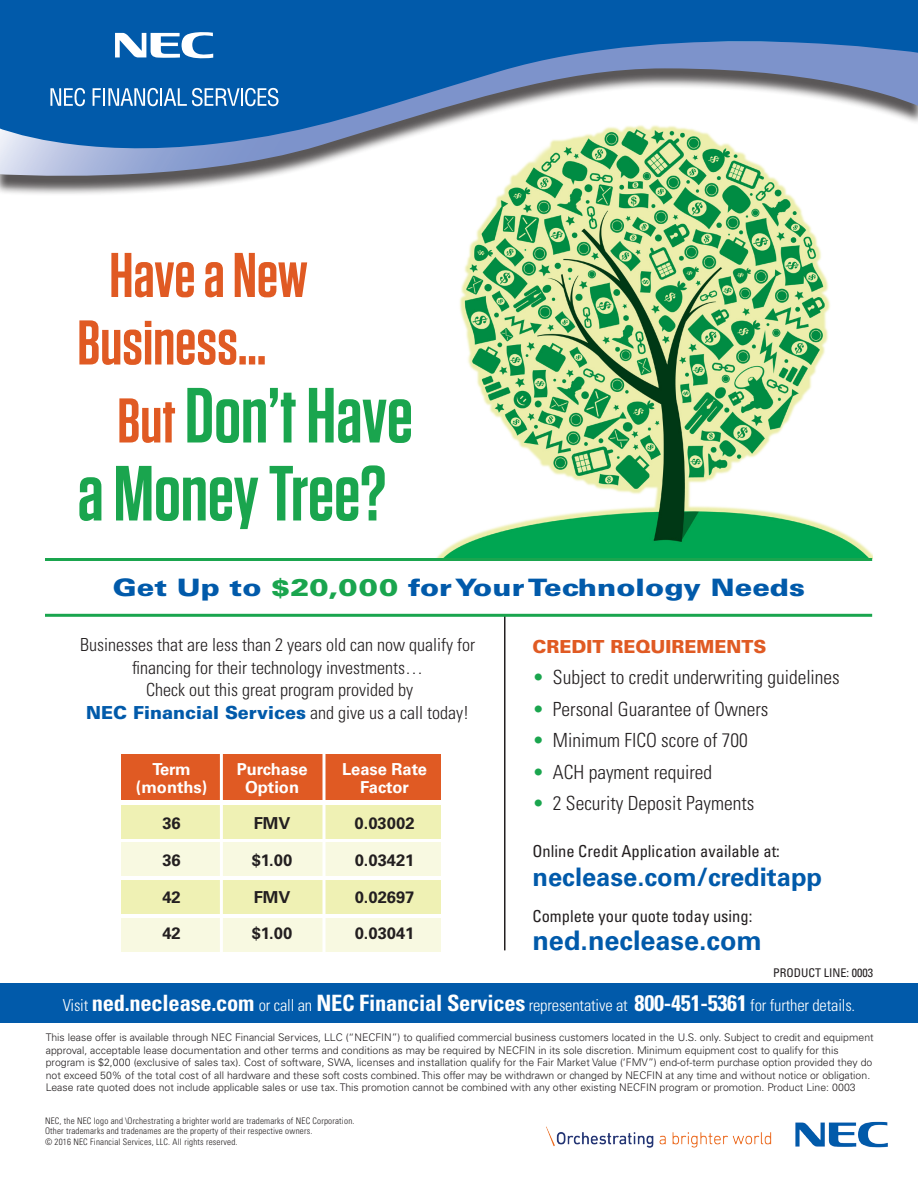
<style>
.page{position:relative;width:918px;height:1188px;background:#fff}
.page>*{position:absolute;margin:0;border:0;box-sizing:border-box;transform-origin:0 0}
.t1{font:600 78px/78px "Tungsten";color:#1aa54e;text-align:center}
.t2{font:600 63px/67.5px "Tungsten";color:#e05a23}
.t3{font:700 27px "Univers";color:#015aaa}
.t4{font:700 25.5px "Univers";color:#015aaa}
.t5{font:900 24px "Univers";color:#015aaa;scale:1.2 1}
.t6{font:700 condensed 22.5px "Univers";letter-spacing:-.01em;color:#fff}
.t7{font:300 condensed 19.5px "Univers";color:#231f20}
.t8{font:300 condensed 18px/22.5px "Univers";color:#231f20;text-align:center}
.t9{font:900 18px "Univers";color:#e05a23}
.t10{font:condensed 16.5px "Univers";color:#231f20}
.t11{font:700 16.5px "Univers";color:#231f20}
.t12{font:700 16.5px "Univers";color:#fff}
.t13{font:condensed 12px "Univers";color:#231f20}
.t14{font:300 10.5px/12.6px "Univers";color:#231f20}
.t15{font:300 condensed 9px "Univers";letter-spacing:.02em;color:#231f20}
.s1{font-size:63px;color:#e05a23}
.s2{color:#1aa54e}
.s3{font-weight:900;font-stretch:normal;color:#015aaa}
.s4{font-weight:300;font-size:16.5px}
</style>
<div class="page">
<div style="left:0;top:46px;width:918px;height:151px;background:#231f20;opacity:.75"></div>
<svg style="left:0;top:160px;width:918px;height:26px"></svg>
<svg style="left:0;top:0;width:918px;height:160px;background:#457db7"></svg>
<div style="left:38px;top:29px;width:253px;height:38px;background:#015aaa"></div>
<svg style="left:115px;top:32px;width:98px;height:26px"></svg>
<div style="left:38px;top:81px;width:253px;height:38px;background:#015aaa"></div>
<svg style="left:50px;top:88px;width:35px;height:18px"></svg>
<svg style="left:93px;top:88px;width:186px;height:18px"></svg>
<div style="left:0;top:983px;width:918px;height:39px;background:#015aaa"></div>
<hr style="left:504px;top:616px;width:2px;height:334px;background:#231f20">
<img style="left:546px;top:1121px;width:342px;height:27px">
<div style="left:121px;top:754px;width:319px;height:46px;background:#e05a23"></div>
<div style="left:121px;top:843px;width:319px;height:33px;background:#f8f9e1"></div>
<div style="left:121px;top:918px;width:319px;height:33px;background:#f8f9e1"></div>
<div style="left:121px;top:805px;width:319px;height:33px;background:#eff1b4"></div>
<div style="left:121px;top:880px;width:319px;height:34px;background:#eff1b4"></div>
<svg style="left:322px;top:754px;width:4px;height:198px"></svg>
<hr style="left:220px;top:754px;width:3px;height:203px;background:#fff">
<img style="left:431px;top:117px;width:442px;height:441px">
<hr style="left:45px;top:558px;width:827px;height:3px;background:#1aa54e">
<hr style="left:45px;top:614px;width:827px;height:3px;background:#1aa54e">
<p class="t2" style="left:77px;top:241px;width:232px;text-indent:32px">Have a New<br>Business…</p>
<p class="t1" style="left:77px;top:375px;width:337px"><span class="s1">But</span>Don’t Have a Money Tree?</p>
<p class="t5" style="left:113px;top:572px;width:579px">Get Up to <span class="s2">$20,000</span> for Your Technology Needs</p>
<p class="t8" style="left:80px;top:634px;width:396px">Businesses that are less than 2 years old can now qualify for financing for their technology investments…<br>Check out this great program provided by<br><span class="s3">NEC Financial Services</span> and give us a call today!</p>
<p class="t9" style="left:532px;top:635px;width:235px">CREDIT REQUIREMENTS</p>
<p class="t7" style="left:532px;top:666px;width:309px"><span class="s2">•</span> Subject to credit underwriting guidelines</p>
<p class="t7" style="left:532px;top:697px;width:237px"><span class="s2">•</span> Personal Guarantee of Owners</p>
<p class="t7" style="left:532px;top:729px;width:217px"><span class="s2">•</span> Minimum FICO score of 700</p>
<p class="t7" style="left:532px;top:760px;width:181px"><span class="s2">•</span> ACH payment required</p>
<p class="t7" style="left:532px;top:792px;width:223px"><span class="s2">•</span> 2 Security Deposit Payments</p>
<p class="t12" style="left:153px;top:760px;width:40px">Term</p>
<p class="t12" style="left:237px;top:760px;width:72px">Purchase</p>
<p class="t12" style="left:342px;top:760px;width:86px">Lease Rate</p>
<p class="t12" style="left:136px;top:778px;width:73px">(months)</p>
<p class="t12" style="left:245px;top:778px;width:56px">Option</p>
<p class="t12" style="left:360px;top:778px;width:50px">Factor</p>
<p class="t11" style="left:162px;top:814px;width:20px">36</p>
<p class="t11" style="left:254px;top:814px;width:38px">FMV</p>
<p class="t11" style="left:355px;top:814px;width:61px">0.03002</p>
<p class="t11" style="left:162px;top:850px;width:20px">36</p>
<p class="t11" style="left:252px;top:850px;width:42px">$1.00</p>
<p class="t11" style="left:355px;top:850px;width:61px">0.03421</p>
<p class="t11" style="left:162px;top:887px;width:20px">42</p>
<p class="t11" style="left:254px;top:887px;width:38px">FMV</p>
<p class="t11" style="left:355px;top:887px;width:61px">0.02697</p>
<p class="t11" style="left:162px;top:924px;width:20px">42</p>
<p class="t11" style="left:252px;top:924px;width:42px">$1.00</p>
<p class="t11" style="left:355px;top:924px;width:61px">0.03041</p>
<p class="t10" style="left:532px;top:841px;width:249px">Online Credit Application available at:</p>
<p class="t4" style="left:532px;top:862px;width:291px">neclease.com/creditapp</p>
<p class="t10" style="left:532px;top:906px;width:221px">Complete your quote today using:</p>
<p class="t3" style="left:532px;top:925px;width:231px">ned.neclease.com</p>
<p class="t13" style="left:773px;top:965px;width:101px">PRODUCT LINE: 0003</p>
<p class="t6" style="left:63px;top:989px;width:794px"><span class="s4">Visit</span> ned.neclease.com <span class="s4">or call an</span> NEC Financial Services <span class="s4">representative at</span> 800-451-5361 <span class="s4">for further details.</span></p>
<p class="t14" style="left:46px;top:1031px;width:829px">This lease offer is available through NEC Financial Services, LLC (“NECFIN”) to qualified commercial business customers located in the U.S. only. Subject to credit and equipment approval, acceptable lease documentation and other terms and conditions as may be required by NECFIN in its sole discretion. Minimum equipment cost to qualify for this program is $2,000 (exclusive of sales tax). Cost of software, SWA, licenses and installation qualify for the Fair Market Value (‘FMV”) end-of-term purchase option provided they do not exceed 50% of the total cost of all hardware and these soft costs combined. This offer may be withdrawn or changed by NECFIN at any time and without notice or obligation.<br>Lease rate quoted does not include applicable sales or use tax. This promotion cannot be combined with any other existing NECFIN program or promotion. Product Line: 0003</p>
<p class="t15" style="left:45px;top:1115px;width:311px">NEC, the NEC logo and \Orchestrating a brighter world are trademarks of NEC Corporation.</p>
<p class="t15" style="left:45px;top:1126px;width:269px">Other trademarks and tradenames are the property of their respective owners.</p>
<p class="t15" style="left:45px;top:1136px;width:194px">© 2016 NEC Financial Services, LLC. All rights reserved.</p>
</div>
